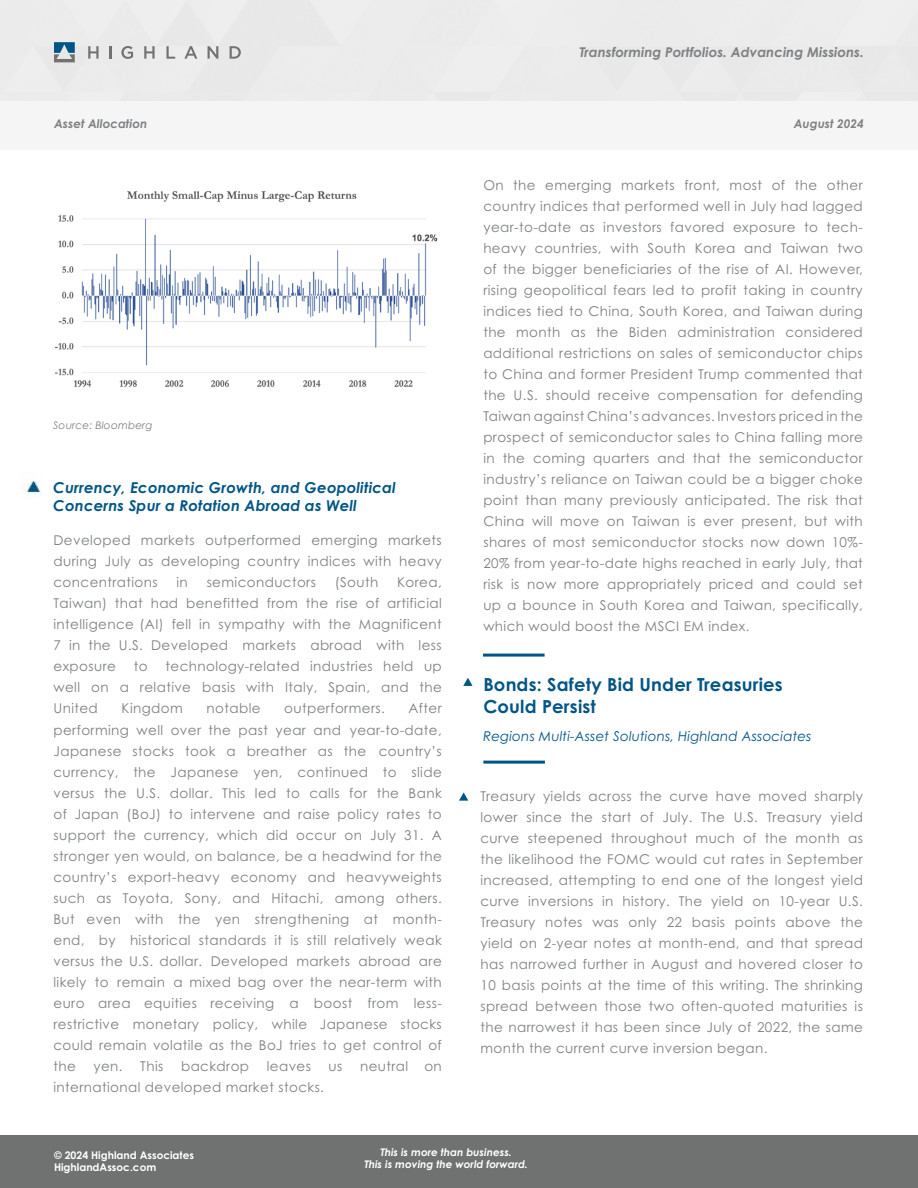
<style>
.page{position:relative;width:918px;height:1188px;background:#fff}
.page>*{position:absolute;margin:0;border:0;box-sizing:border-box;transform-origin:0 0}
.t1{font:700 18px/21.6px "Century Gothic Std";letter-spacing:.01em;color:#005587}
.t2{font:italic 700 15px/18px "Century Gothic Std";letter-spacing:.01em;color:#005587}
.t3{font:13.5px/21px "Century Gothic Std";letter-spacing:.03em;color:#7e8083;text-align:justify}
.t4{font:italic 13.5px "Century Gothic Std";letter-spacing:.01em;color:#005587}
.t5{font:italic 700 13.5px "Century Gothic Std";color:#7e8083}
.t6{font:italic 700 12px "Century Gothic Std";color:#7e8083}
.t7{font:italic 700 10.5px/12.6px "Century Gothic Std";color:#fff;text-align:center}
.t8{font:700 10.5px/12.6px "Century Gothic Std";color:#fff}
.t9{font:italic 10.5px "Century Gothic";letter-spacing:.015em;color:#808080}
</style>
<div class="page">
<div style="left:0;top:1135px;width:918px;height:53px;background:#707272"></div>
<svg style="left:54px;top:42px;width:21px;height:20px"></svg>
<svg style="left:88px;top:46px;width:11px;height:13px"></svg>
<svg style="left:110px;top:46px;width:2px;height:13px"></svg>
<svg style="left:121px;top:46px;width:12px;height:13px"></svg>
<svg style="left:144px;top:46px;width:11px;height:13px"></svg>
<svg style="left:166px;top:46px;width:9px;height:13px"></svg>
<svg style="left:184px;top:46px;width:13px;height:13px"></svg>
<svg style="left:208px;top:46px;width:10px;height:13px"></svg>
<svg style="left:230px;top:46px;width:11px;height:13px"></svg>
<div style="left:0;top:102px;width:918px;height:48px;background:#f5f5f5"></div>
<img style="left:54px;top:191px;width:384px;height:196px">
<svg style="left:459px;top:792px;width:9px;height:9px"></svg>
<svg style="left:463px;top:678px;width:10px;height:8px"></svg>
<hr style="left:483px;top:654px;width:62px;height:3px;background:#005587">
<hr style="left:483px;top:761px;width:62px;height:3px;background:#005587">
<img style="left:24px;top:477px;width:17px;height:18px">
<p class="t6" style="left:54px;top:116px;width:95px">Asset Allocation</p>
<p class="t9" style="left:53px;top:418px;width:101px">Source: Bloomberg</p>
<p class="t2" style="left:53px;top:478px;width:344px">Currency, Economic Growth, and Geopolitical<br>Concerns Spur a Rotation Abroad as Well</p>
<p class="t3" style="left:54px;top:530px;width:390px">Developed markets outperformed emerging markets during July as developing country indices with heavy concentrations</p>
<p class="t3" style="left:177px;top:572px;width:13px">in</p>
<p class="t3" style="left:207px;top:572px;width:111px">semiconductors</p>
<p class="t3" style="left:335px;top:572px;width:45px">(South</p>
<p class="t3" style="left:54px;top:572px;width:390px;text-indent:344px">Korea, Taiwan) that had benefitted from the rise of artificial intelligence (AI) fell in sympathy with the Magnificent 7 in the U.S. Developed markets abroad with less exposure</p>
<p class="t3" style="left:54px;top:656px;width:390px;text-indent:112px">technology-related industries held up well on a relative basis with Italy, Spain, and the United</p>
<p class="t3" style="left:134px;top:656px;width:15px">to</p>
<p class="t3" style="left:54px;top:698px;width:390px;text-indent:355px">After performing well over the past year and year-to-date, Japanese stocks took a breather as the country’s currency, the Japanese yen, continued to slide versus the U.S. dollar. This led to calls for the Bank of Japan (BoJ) to intervene and raise policy rates to support the currency, which did occur on July 31. A stronger yen would, on balance, be a headwind for the country’s export-heavy economy and heavyweights such as Toyota, Sony, and Hitachi, among others.<br>But even with the yen strengthening at month&shy;end, by historical standards it is still relatively weak versus the U.S. dollar. Developed markets abroad are likely to remain a mixed bag over the near-term with euro area equities receiving a boost from less&shy;restrictive monetary policy, while Japanese stocks could remain volatile as the BoJ tries to get control of the</p>
<p class="t3" style="left:122px;top:698px;width:63px">Kingdom</p>
<p class="t3" style="left:207px;top:698px;width:55px">notable</p>
<p class="t3" style="left:284px;top:698px;width:102px">outperformers.</p>
<p class="t3" style="left:94px;top:1055px;width:31px">yen.</p>
<p class="t3" style="left:140px;top:1055px;width:25px">This</p>
<p class="t3" style="left:181px;top:1055px;width:70px">backdrop</p>
<p class="t3" style="left:267px;top:1055px;width:46px">leaves</p>
<p class="t3" style="left:329px;top:1055px;width:15px">us</p>
<p class="t3" style="left:360px;top:1055px;width:83px">neutral on</p>
<p class="t3" style="left:54px;top:1076px;width:272px">international developed market stocks.</p>
<p class="t5" style="left:579px;top:44px;width:286px">Transforming Portfolios. Advancing Missions.</p>
<p class="t6" style="left:794px;top:116px;width:72px">August 2024</p>
<p class="t3" style="left:483px;top:175px;width:381px">On the emerging markets front, most of the other country indices that performed well in July had lagged year-to-date as investors favored exposure to tech&shy;heavy countries, with South Korea and Taiwan two of the bigger beneficiaries of the rise of AI. However, rising geopolitical fears led to profit taking in country indices tied to China, South Korea, and Taiwan during the month as the Biden administration considered additional restrictions on sales of semiconductor chips to China and former President Trump commented that the U.S. should receive compensation for defending Taiwan against China’s advances. Investors priced in the prospect of semiconductor sales to China falling more in the coming quarters and that the semiconductor industry’s reliance on Taiwan could be a bigger choke point than many previously anticipated. The risk that China will move on Taiwan is ever present, but with shares of most semiconductor stocks now down 10%- 20% from year-to-date highs reached in early July, that risk is now more appropriately priced and could set up a bounce in South Korea and Taiwan, specifically, which would boost the MSCI EM index.</p>
<h1 class="t1" style="left:483px;top:673px;width:301px">Bonds: Safety Bid Under Treasuries<br>Could Persist</h1>
<p class="t4" style="left:483px;top:728px;width:330px">Regions Multi-Asset Solutions, Highland Associates</p>
<p class="t3" style="left:480px;top:785px;width:384px">Treasury yields across the curve have moved sharply lower since the start of July. The U.S. Treasury yield curve steepened throughout much of the month as the likelihood the FOMC would cut rates in September increased, attempting to end one of the longest yield curve inversions in history. The yield on 10-year U.S.<br>Treasury notes was only 22 basis points above the yield on 2-year notes at month-end, and that spread has narrowed further in August and hovered closer to 10 basis points at the time of this writing. The shrinking spread between those two often-quoted maturities is the narrowest it has been since July of 2022, the same month the current curve inversion began.</p>
<p class="t8" style="left:54px;top:1149px;width:142px">© 2024 Highland Associates<br>HighlandAssoc.com</p>
<p class="t7" style="left:364px;top:1146px;width:165px">This is more than business.<br>This is moving the world forward.</p>
</div>
